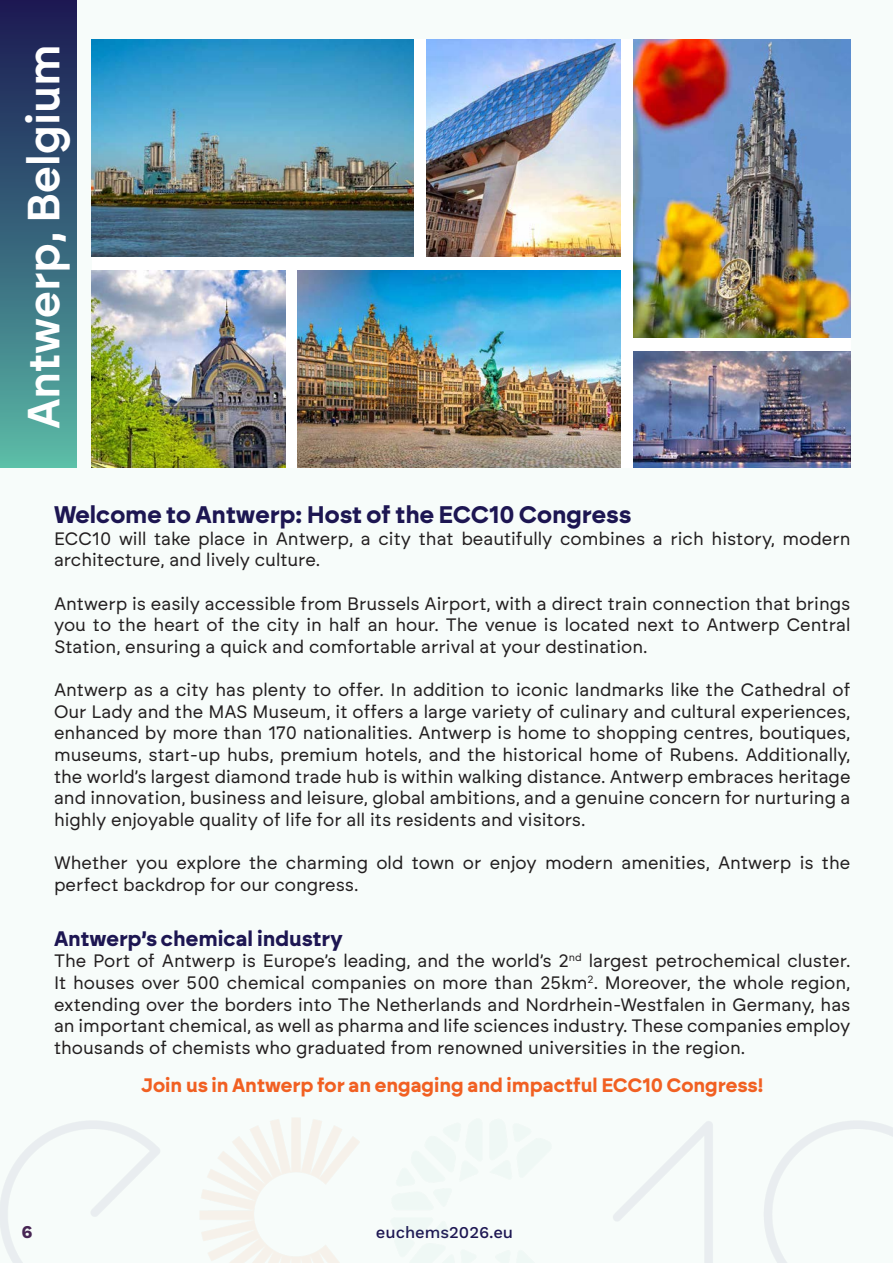
<style>
.page{position:relative;width:893px;height:1263px;background:#f7fcfa}
.page>*{position:absolute;margin:0;border:0;box-sizing:border-box;transform-origin:0 0}
.t1{font:600 45px "Brockmann";color:#fff}
.t2{font:700 24px "Brockmann";color:#1d1652}
.t3{font:700 21px "Brockmann";color:#1d1652}
.t4{font:700 19.5px "Brockmann";color:#f16022}
.t5{font:18px/21.6px "Brockmann";color:#231f20;text-align:justify}
.t6{font:700 18px "Work Sans";color:#472654}
.t7{font:500 16.5px "Work Sans";color:#1d1652}
</style>
<div class="page">
<div style="left:0;top:0;width:76px;height:468px;background:linear-gradient(to bottom,#191651,#58b7a6)"></div>
<div style="left:92px;top:39px;width:758px;height:428px;background:#fff"></div>
<img style="left:426px;top:39px;width:195px;height:218px">
<img style="left:92px;top:39px;width:321px;height:218px">
<img style="left:92px;top:271px;width:193px;height:196px">
<img style="left:633px;top:39px;width:217px;height:299px">
<img style="left:298px;top:270px;width:323px;height:197px">
<img style="left:633px;top:352px;width:217px;height:115px">
<h1 class="t1" style="left:16px;top:429px;width:386px;rotate:-90deg">Antwerp, Belgium</h1>
<h2 class="t2" style="left:54px;top:500px;width:579px">Welcome to Antwerp: Host of the ECC10 Congress</h2>
<p class="t5" style="left:54px;top:527px;width:798px">ECC10 will take place in Antwerp, a city that beautifully combines a rich history, modern architecture, and lively culture.</p>
<p class="t5" style="left:54px;top:592px;width:798px">Antwerp is easily accessible from Brussels Airport, with a direct train connection that brings you to the heart of the city in half an hour. The venue is located next to Antwerp Central Station, ensuring a quick and comfortable arrival at your destination.</p>
<p class="t5" style="left:54px;top:679px;width:798px">Antwerp as a city has plenty to offer. In addition to iconic landmarks like the Cathedral of Our Lady and the MAS Museum, it offers a large variety of culinary and cultural experiences, enhanced by more than 170 nationalities. Antwerp is home to shopping centres, boutiques, museums, start-up hubs, premium hotels, and the historical home of Rubens. Additionally, the world’s largest diamond trade hub is within walking distance. Antwerp embraces heritage and innovation, business and leisure, global ambitions, and a genuine concern for nurturing a highly enjoyable quality of life for all its residents and visitors.</p>
<p class="t5" style="left:54px;top:851px;width:798px">Whether you explore the charming old town or enjoy modern amenities, Antwerp is the perfect backdrop for our congress.</p>
<p class="t3" style="left:54px;top:925px;width:290px">Antwerp’s chemical industry</p>
<p class="t5" style="left:54px;top:950px;width:798px">The Port of Antwerp is Europe’s leading, and the world’s 2<sup>nd</sup> largest petrochemical cluster.<br>It houses over 500 chemical companies on more than 25km<sup>2</sup>. Moreover, the whole region, extending over the borders into The Netherlands and Nordrhein-Westfalen in Germany, has an important chemical, as well as pharma and life sciences industry. These companies employ thousands of chemists who graduated from renowned universities in the region.</p>
<p class="t4" style="left:141px;top:1073px;width:624px">Join us in Antwerp for an engaging and impactful ECC10 Congress!</p>
<p class="t6" style="left:21px;top:1221px;width:13px">6</p>
<p class="t7" style="left:376px;top:1223px;width:139px">euchems2026.eu</p>
</div>
